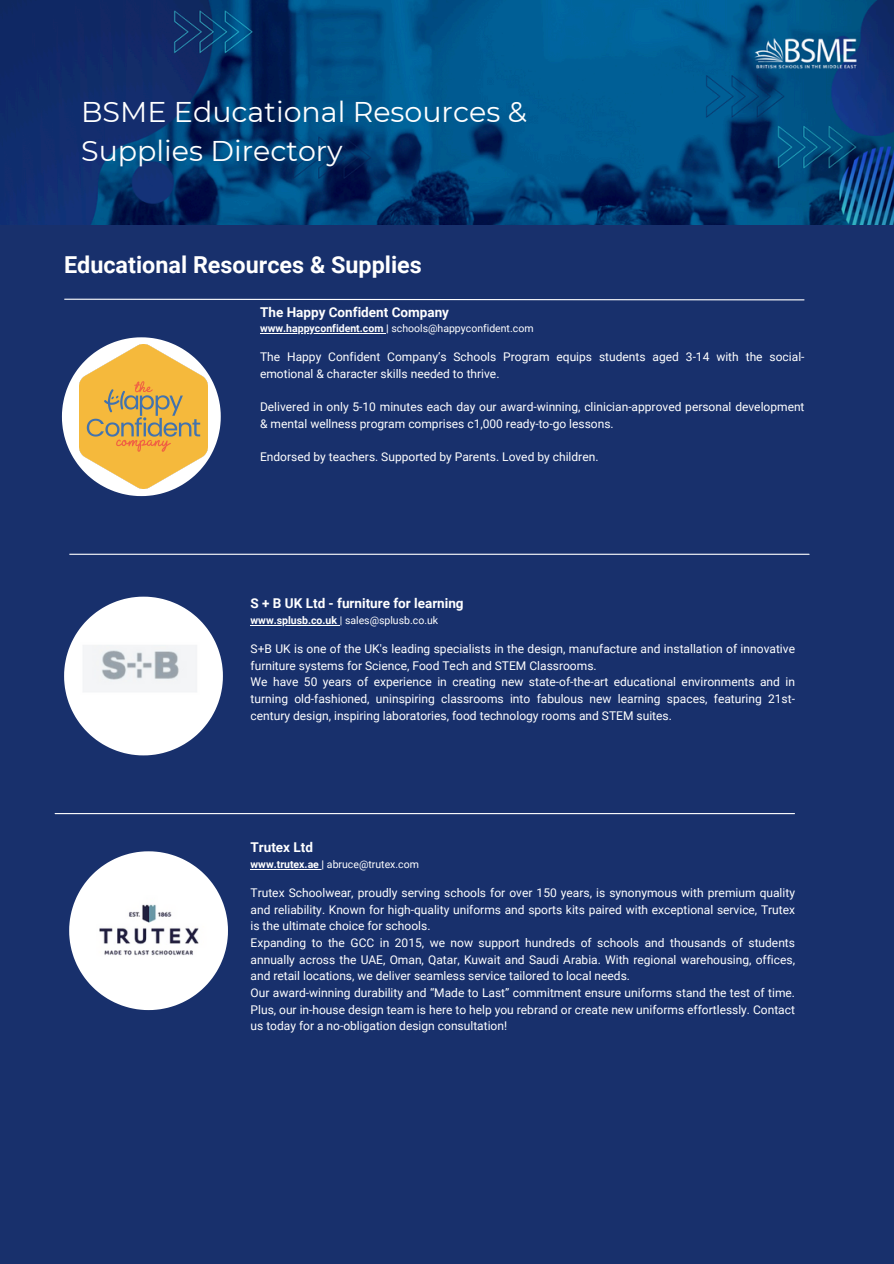
<style>
.page{position:relative;width:894px;height:1264px;background:#fff}
.page>*{position:absolute;margin:0;border:0;box-sizing:border-box;transform-origin:0 0}
.t1{font:28.5px/39.5px "Montserrat";color:#fff}
.t2{font:700 23.4px "Roboto";color:#fff}
.t3{font:700 13.5px "Roboto";color:#fff}
.t4{font:12px/16.6px "Roboto";color:#fff}
.t5{font:10.5px "Roboto";color:#fff}
.s1{font-weight:700}
</style>
<div class="page">
<div style="left:0;top:0;width:893px;height:1263px;background:#18306c"></div>
<svg style="left:64px;top:298px;width:740px;height:3px"></svg>
<img style="left:0;top:0;width:893px;height:224px">
<svg style="left:62px;top:337px;width:159px;height:159px"></svg>
<hr style="left:70px;top:553px;width:738px;height:2px;background:#fff">
<svg style="left:64px;top:596px;width:159px;height:159px"></svg>
<img style="left:79px;top:640px;width:125px;height:55px">
<hr style="left:55px;top:813px;width:739px;height:1px;background:#fff">
<svg style="left:69px;top:851px;width:159px;height:159px"></svg>
<img style="left:91px;top:890px;width:115px;height:80px">
<img style="left:79px;top:344px;width:129px;height:144px">
<hr style="left:250px;top:625px;width:87px;height:1px;background:#fff">
<hr style="left:260px;top:333px;width:123px;height:1px;background:#fff">
<hr style="left:250px;top:869px;width:74px;height:1px;background:#fff">
<h4 class="t1" style="left:81px;top:92px;width:447px">BSME Educational Resources &amp;<br>Supplies Directory</h4>
<p class="t2" style="left:64px;top:251px;width:359px">Educational Resources &amp; Supplies</p>
<p class="t3" style="left:260px;top:304px;width:190px">The Happy Confident Company</p>
<p class="t5" style="left:260px;top:323px;width:275px"><span class="s1">www.happyconfident.com |</span> schools@happyconfident.com</p>
<p class="t4" style="left:260px;top:349px;width:546px">The Happy Confident Company’s Schools Program equips students aged 3-14 with the social-</p>
<p class="t4" style="left:260px;top:365px;width:241px">emotional &amp; character skills needed to thrive.</p>
<p class="t4" style="left:260px;top:399px;width:546px">Delivered in only 5-10 minutes each day our award-winning, clinician-approved personal development</p>
<p class="t4" style="left:260px;top:415px;width:355px">&amp; mental wellness program comprises c1,000 ready-to-go lessons.</p>
<p class="t4" style="left:260px;top:449px;width:340px">Endorsed by teachers. Supported by Parents. Loved by children.</p>
<p class="t3" style="left:250px;top:596px;width:214px">S + B UK Ltd - furniture for learning</p>
<h4 class="t5" style="left:250px;top:614px;width:189px"><span class="s1">www.splusb.co.uk</span> | sales@splusb.co.uk</h4>
<h4 class="t4" style="left:250px;top:640px;width:546px">S+B UK is one of the UK's leading specialists in the design, manufacture and installation of innovative</h4>
<h4 class="t4" style="left:250px;top:657px;width:546px">furniture systems for Science, Food Tech and STEM Classrooms.<br>We have 50 years of experience in creating new state-of-the-art educational environments and in turning old-fashioned, uninspiring classrooms into fabulous new learning spaces, featuring 21st&shy;century design, inspiring laboratories, food technology rooms and STEM suites.</h4>
<h4 class="t3" style="left:250px;top:839px;width:64px">Trutex Ltd</h4>
<p class="t5" style="left:250px;top:858px;width:170px"><span class="s1">www.trutex.ae |</span> abruce@trutex.com</p>
<p class="t4" style="left:250px;top:884px;width:546px">Trutex Schoolwear, proudly serving schools for over 150 years, is synonymous with premium quality and reliability. Known for high-quality uniforms and sports kits paired with exceptional service, Trutex is the ultimate choice for schools.<br>Expanding to the GCC in 2015, we now support hundreds of schools and thousands of students annually across the UAE, Oman, Qatar, Kuwait and Saudi Arabia. With regional warehousing, offices, and retail locations, we deliver seamless service tailored to local needs.<br>Our award-winning durability and “Made to Last” commitment ensure uniforms stand the test of time.<br>Plus, our in-house design team is here to help you rebrand or create new uniforms effortlessly. Contact us today for a no-obligation design consultation!</p>
</div>
